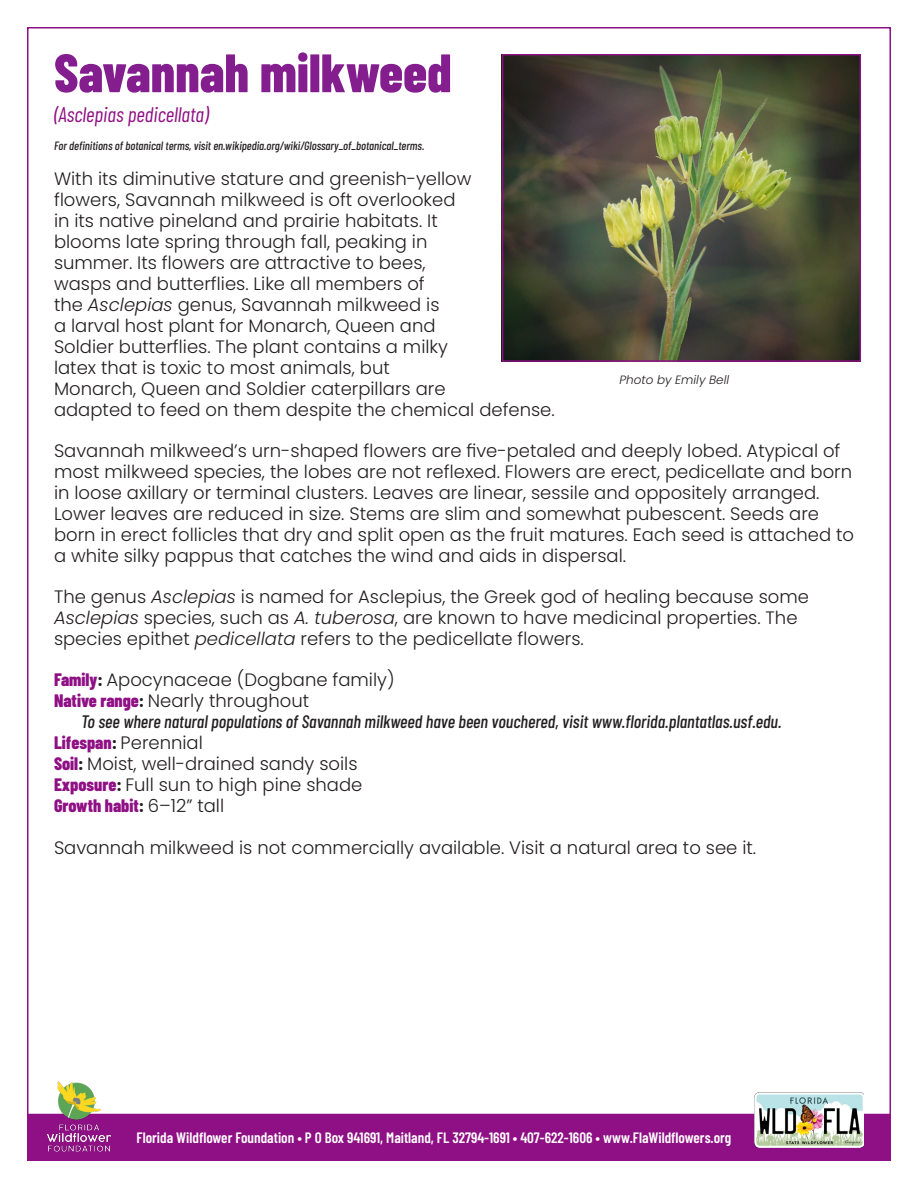
<style>
.page{position:relative;width:918px;height:1188px;background:#fff}
.page>*{position:absolute;margin:0;border:0;box-sizing:border-box;transform-origin:0 0}
.t1{font:800 54px "Barlow Condensed";color:#841e8f}
.t2{font:italic 21px "Barlow Condensed";color:#8f0f84}
.t3{font:300 18px/21px "Poppins";color:#231f20}
.t4{font:italic 500 18px "Barlow Condensed";color:#231f20}
.t5{font:800 18px "Barlow Condensed";color:#8f0f84}
.t6{font:600 15px "Barlow Condensed";color:#fff}
.t7{font:italic 500 12px "Barlow Condensed";color:#231f20}
.t8{font:italic 300 12px "Poppins";color:#231f20}
.s1{font-style:italic}
.s2{font-family:"Barlow Condensed";font-weight:800;color:#8f0f84}
.s3{font-family:"Barlow Condensed";font-weight:800}
.s4{color:#231f20}
.s5{font-family:"Poppins";font-weight:300;color:#231f20}
</style>
<div class="page">
<div style="left:27px;top:1114px;width:864px;height:47px;background:#8f0f84"></div>
<img style="left:754px;top:1092px;width:110px;height:55px">
<img style="left:504px;top:56px;width:355px;height:304px">
<div style="left:502px;top:54px;width:359px;height:308px;border:1px solid #8f0f84"></div>
<img style="left:44px;top:1082px;width:70px;height:70px">
<p class="t1" style="left:54px;top:35px;width:399px">Savannah milkweed</p>
<p class="t2" style="left:54px;top:100px;width:156px">(Asclepias pedicellata)</p>
<p class="t7" style="left:54px;top:137px;width:372px">For definitions of botanical terms, visit en.wikipedia.org/wiki/Glossary_of_botanical_terms.</p>
<p class="t3" style="left:54px;top:168px;width:502px">With its diminutive stature and greenish-yellow<br>flowers, Savannah milkweed is oft overlooked<br>in its native pineland and prairie habitats. It<br>blooms late spring through fall, peaking in<br>summer. Its flowers are attractive to bees,<br>wasps and butterflies. Like all members of<br>the <span class="s1">Asclepias</span> genus, Savannah milkweed is<br>a larval host plant for Monarch, Queen and<br>Soldier butterflies. The plant contains a milky<br>latex that is toxic to most animals, but<br>Monarch, Queen and Soldier caterpillars are<br>adapted to feed on them despite the chemical defense.</p>
<p class="t3" style="left:54px;top:440px;width:802px">Savannah milkweed’s urn-shaped flowers are five-petaled and deeply lobed. Atypical of most milkweed species, the lobes are not reflexed. Flowers are erect, pedicellate and born in loose axillary or terminal clusters. Leaves are linear, sessile and oppositely arranged.<br>Lower leaves are reduced in size. Stems are slim and somewhat pubescent. Seeds are born in erect follicles that dry and split open as the fruit matures. Each seed is attached to a white silky pappus that catches the wind and aids in dispersal.</p>
<p class="t3" style="left:54px;top:586px;width:757px">The genus <span class="s1">Asclepias</span> is named for Asclepius, the Greek god of healing because some<br><span class="s1">Asclepias</span> species, such as <span class="s1">A. tuberosa</span>, are known to have medicinal properties. The species epithet <span class="s1">pedicellata</span> refers to the pedicellate flowers.</p>
<p class="t3" style="left:54px;top:670px;width:342px"><span class="s2">Family</span><span class="s3">:</span> Apocynaceae (Dogbane family)</p>
<p class="t3" style="left:54px;top:691px;width:257px"><span class="s2">Native range</span><span class="s3">:</span> Nearly throughout</p>
<p class="t4" style="left:81px;top:709px;width:702px">To see where natural populations of Savannah milkweed have been vouchered, visit www.florida.plantatlas.usf.edu.</p>
<p class="t3" style="left:54px;top:733px;width:150px"><span class="s2">Lifespan</span><span class="s3">:</span> Perennial</p>
<p class="t3" style="left:54px;top:754px;width:305px"><span class="s2">Soil</span><span class="s3">:</span> Moist, well-drained sandy soils</p>
<p class="t3" style="left:54px;top:775px;width:310px"><span class="s2">Exposure</span><span class="s3">:</span> Full sun to high pine shade</p>
<p class="t5" style="left:54px;top:793px;width:172px">Growth habit<span class="s4">:</span> <span class="s5">6–12” tall</span></p>
<p class="t3" style="left:54px;top:838px;width:704px">Savannah milkweed is not commercially available. Visit a natural area to see it.</p>
<p class="t8" style="left:619px;top:373px;width:111px">Photo by Emily Bell</p>
<p class="t6" style="left:137px;top:1127px;width:596px">Florida Wildflower Foundation • P O Box 941691, Maitland, FL 32794-1691 • 407-622-1606 • www.FlaWildflowers.org</p>
</div>
